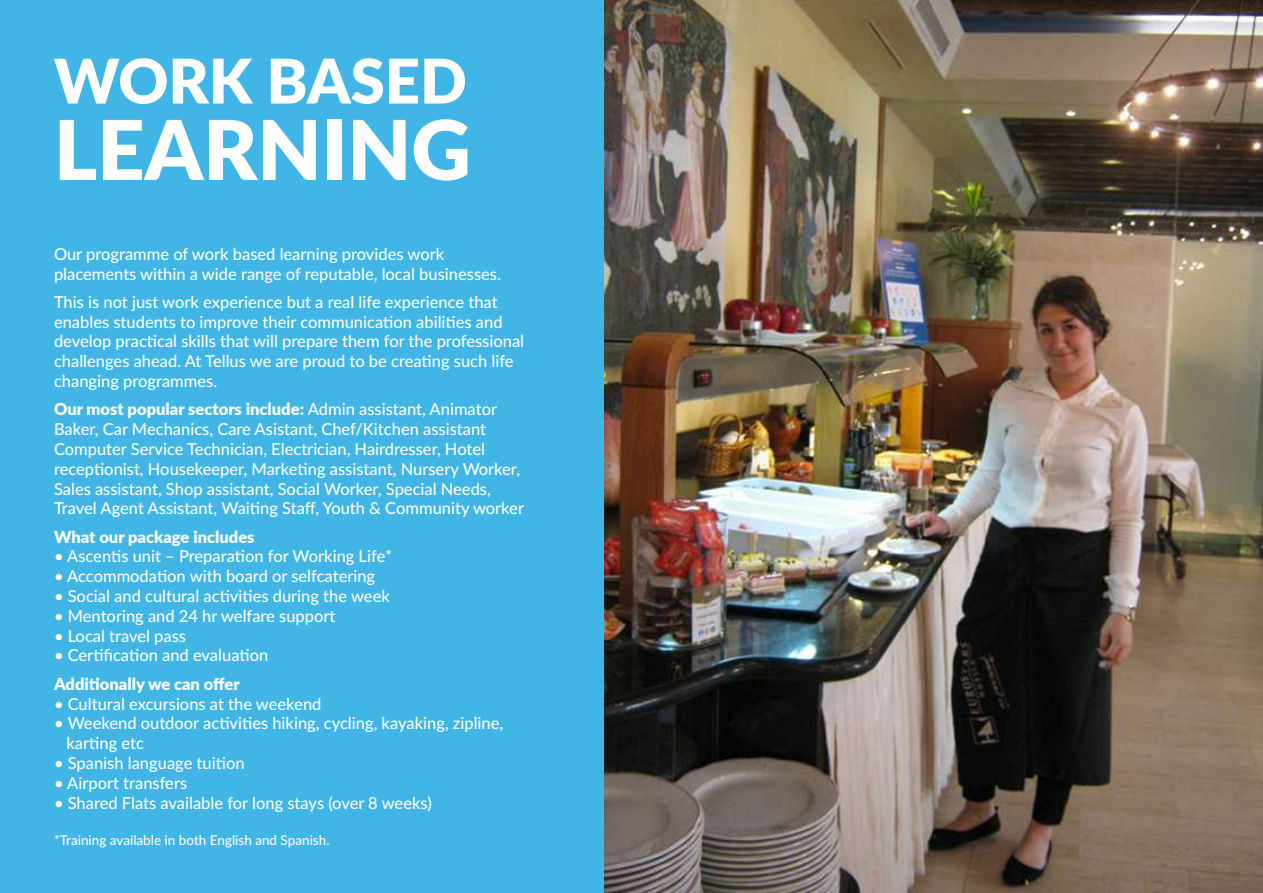
<style>
.page{position:relative;width:1263px;height:893px;background:#fff}
.page>*{position:absolute;margin:0;border:0;box-sizing:border-box;transform-origin:0 0}
.t1{font:900 82.5px "Lato";color:#fff}
.t2{font:900 61.5px "Lato";color:#fff}
.t3{font:500 16.5px/19.8px "Lato";color:#fff}
.t4{font:900 16.5px "Lato";color:#fff}
.t5{font:500 13.5px "Lato";color:#fff}
.s1{font-weight:900}
</style>
<div class="page">
<img style="left:603px;top:0;width:660px;height:893px">
<div style="left:0;top:0;width:603px;height:893px;background:#41b6e6"></div>
<h2 class="t2" style="left:54px;top:35px;width:414px">WORK BASED</h2>
<h1 class="t1" style="left:54px;top:88px;width:418px">LEARNING</h1>
<p class="t3" style="left:54px;top:243px;width:448px">Our programme of work based learning provides work placements within a wide range of reputable, local businesses.</p>
<p class="t3" style="left:54px;top:291px;width:472px">This is not just work experience but a real life experience that enables students to improve their communication abilities and develop practical skills that will prepare them for the professional challenges ahead. At Tellus we are proud to be creating such life changing programmes.</p>
<p class="t3" style="left:54px;top:399px;width:471px"><span class="s1">Our most popular sectors include:</span> Admin assistant, Animator Baker, Car Mechanics, Care Asistant, Chef/Kitchen assistant Computer Service Technician, Electrician, Hairdresser, Hotel receptionist, Housekeeper, Marketing assistant, Nursery Worker, Sales assistant, Shop assistant, Social Worker, Special Needs, Travel Agent Assistant, Waiting Staff, Youth &amp; Community worker</p>
<p class="t4" style="left:54px;top:524px;width:202px">What our package includes</p>
<p class="t3" style="left:54px;top:546px;width:340px">• Ascentis unit – Preparation for Working Life*</p>
<p class="t3" style="left:54px;top:566px;width:323px">• Accommodation with board or selfcatering</p>
<p class="t3" style="left:54px;top:585px;width:337px">• Social and cultural activities during the week</p>
<p class="t3" style="left:54px;top:605px;width:283px">• Mentoring and 24 hr welfare support</p>
<p class="t3" style="left:54px;top:625px;width:134px">• Local travel pass</p>
<p class="t3" style="left:54px;top:645px;width:216px">• Certification and evaluation</p>
<p class="t4" style="left:54px;top:671px;width:187px">Additionally we can offer</p>
<p class="t3" style="left:54px;top:693px;width:269px">• Cultural excursions at the weekend</p>
<p class="t3" style="left:67px;top:713px;width:438px;text-indent:-13px">• Weekend outdoor activities hiking, cycling, kayaking, zipline, karting etc</p>
<p class="t3" style="left:54px;top:752px;width:192px">• Spanish language tuition</p>
<p class="t3" style="left:54px;top:772px;width:135px">• Airport transfers</p>
<p class="t3" style="left:54px;top:792px;width:379px">• Shared Flats available for long stays (over 8 weeks)</p>
<p class="t5" style="left:54px;top:830px;width:277px">*Training available in both English and Spanish.</p>
</div>
